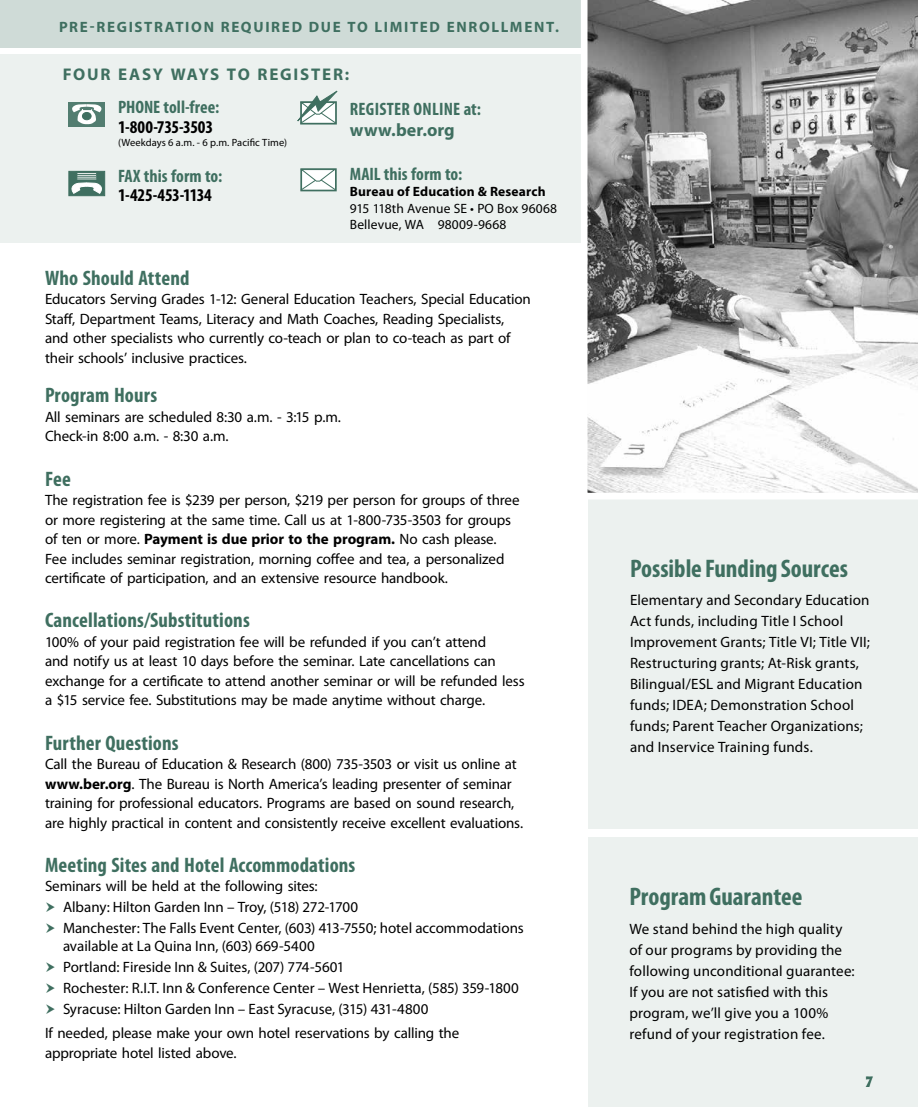
<style>
.page{position:relative;width:918px;height:1107px;background:#fff}
.page>*{position:absolute;margin:0;border:0;box-sizing:border-box;transform-origin:0 0}
.t1{font:700 condensed 25.5px "Myriad Pro";color:#3f6f60}
.t2{font:700 condensed 21px "Myriad Pro";letter-spacing:.005em;color:#3f6f60}
.t3{font:700 condensed 18px "Myriad Pro";letter-spacing:.005em;color:#3f6f60}
.t4{font:700 condensed 18px "Myriad Pro";letter-spacing:-.01em;color:#000}
.t5{font:700 18px "Myriad Pro";letter-spacing:.005em;color:#3f6f60}
.t6{font:700 16.95px "Myriad Pro";letter-spacing:.105em;color:#3f6f60}
.t7{font:15px/19.5px "Myriad Pro";letter-spacing:-.01em;color:#000}
.t8{font:15px/21px "Myriad Pro";letter-spacing:.01em;color:#000}
.t9{font:700 15px "Myriad Pro";letter-spacing:.11em;color:#3f6f60}
.t10{font:700 condensed 15px "Laudatio BQ";color:#3f6f60}
.t11{font:13.5px/16.2px "Myriad Pro";letter-spacing:.01em;color:#000}
.t12{font:700 13.5px "Myriad Pro";letter-spacing:.015em;color:#000}
.t13{font:10.5px "Myriad Pro";letter-spacing:.005em;color:#000}
.s1{font-weight:700}
</style>
<div class="page">
<div style="left:0;top:55px;width:918px;height:188px;background:#ecf1ef"></div>
<div style="left:0;top:0;width:590px;height:47px;background:#cfdbd7"></div>
<div style="left:588px;top:837px;width:330px;height:270px;background:#ecf1ef"></div>
<div style="left:588px;top:491px;width:330px;height:338px;background:#ecf1ef"></div>
<svg style="left:297px;top:90px;width:41px;height:35px"></svg>
<div style="left:69px;top:171px;width:36px;height:25px;background:#3f6f60"></div>
<svg style="left:300px;top:168px;width:37px;height:23px"></svg>
<div style="left:69px;top:102px;width:36px;height:24px;background:#527d70"></div>
<svg style="left:72px;top:104px;width:30px;height:90px"></svg>
<div style="left:82px;top:112px;width:9px;height:8px;background:#3f6f60;border-radius:50%"></div>
<div style="left:82px;top:112px;width:9px;height:8px;border:1px solid #3f6f60;border-radius:50%"></div>
<svg style="left:581px;top:0;width:337px;height:499px"></svg>
<p class="t9" style="left:59px;top:17px;width:501px">PRE-REGISTRATION REQUIRED DUE TO LIMITED ENROLLMENT.</p>
<p class="t6" style="left:63px;top:63px;width:288px">FOUR EASY WAYS TO REGISTER:</p>
<p class="t3" style="left:118px;top:96px;width:103px">PHONE toll-free:</p>
<p class="t4" style="left:118px;top:115px;width:96px">1-800-735-3503</p>
<p class="t13" style="left:118px;top:136px;width:171px">(Weekdays 6 a.m. - 6 p.m. Pacific Time)</p>
<p class="t3" style="left:118px;top:165px;width:106px">FAX this form to:</p>
<p class="t4" style="left:118px;top:184px;width:95px">1-425-453-1134</p>
<p class="t3" style="left:350px;top:98px;width:133px">REGISTER ONLINE at:</p>
<p class="t5" style="left:350px;top:118px;width:106px">www.ber.org</p>
<p class="t3" style="left:350px;top:163px;width:114px">MAIL this form to:</p>
<p class="t12" style="left:350px;top:183px;width:197px">Bureau of Education &amp; Research</p>
<p class="t11" style="left:350px;top:200px;width:209px">915 118th Avenue SE • PO Box 96068<br>Bellevue, WA 98009-9668</p>
<h2 class="t2" style="left:45px;top:265px;width:146px">Who Should Attend</h2>
<p class="t7" style="left:45px;top:289px;width:487px">Educators Serving Grades 1-12: General Education Teachers, Special Education Staff, Department Teams, Literacy and Math Coaches, Reading Specialists, and other specialists who currently co‑teach or plan to co‑teach as part of their schools’ inclusive practices.</p>
<h2 class="t2" style="left:45px;top:382px;width:114px">Program Hours</h2>
<p class="t7" style="left:45px;top:407px;width:297px">All seminars are scheduled 8:30 a.m. ‑ 3:15 p.m.<br>Check‑in 8:00 a.m. ‑ 8:30 a.m.</p>
<h2 class="t2" style="left:45px;top:466px;width:27px">Fee</h2>
<p class="t7" style="left:45px;top:490px;width:476px">The registration fee is $239 per person, $219 per person for groups of three or more registering at the same time. Call us at 1-800-735-3503 for groups of ten or more. <span class="s1">Payment is due prior to the program.</span> No cash please.<br>Fee includes seminar registration, morning coffee and tea, a personalized certificate of participation, and an extensive resource handbook.</p>
<h2 class="t2" style="left:45px;top:607px;width:206px">Cancellations/Substitutions</h2>
<p class="t7" style="left:45px;top:632px;width:481px">100% of your paid registration fee will be refunded if you can’t attend<br>and notify us at least 10 days before the seminar. Late cancellations can exchange for a certificate to attend another seminar or will be refunded less a $15 service fee. Substitutions may be made anytime without charge.</p>
<h2 class="t2" style="left:45px;top:730px;width:135px">Further Questions</h2>
<p class="t7" style="left:45px;top:754px;width:480px">Call the Bureau of Education &amp; Research (800) 735‑3503 or visit us online at <span class="s1">www.ber.org</span>. The Bureau is North America’s leading presenter of seminar training for professional educators. Programs are based on sound research, are highly practical in content and consistently receive excellent evaluations.</p>
<h2 class="t2" style="left:45px;top:852px;width:312px">Meeting Sites and Hotel Accommodations</h2>
<p class="t7" style="left:63px;top:876px;width:462px;line-height:21px;text-indent:-18px">Seminars will be held at the following sites:<br>Albany: Hilton Garden Inn – Troy, (518) 272-1700<br>Manchester: The Falls Event Center, (603) 413-7550; hotel accommodations</p>
<p class="t7" style="left:63px;top:936px;width:457px;line-height:21px">available at La Quina Inn, (603) 669-5400<br>Portland: Fireside Inn &amp; Suites, (207) 774-5601<br>Rochester: R.I.T. Inn &amp; Conference Center – West Henrietta, (585) 359-1800<br>Syracuse: Hilton Garden Inn – East Syracuse, (315) 431-4800</p>
<p class="t7" style="left:45px;top:1023px;width:416px">If needed, please make your own hotel reservations by calling the appropriate hotel listed above.</p>
<h1 class="t1" style="left:630px;top:552px;width:219px">Possible Funding Sources</h1>
<p class="t8" style="left:630px;top:590px;width:241px">Elementary and Secondary Education Act funds, including Title I School Improvement Grants; Title VI; Title VII; Restructuring grants; At‑Risk grants, Bilingual/ESL and Migrant Education funds; IDEA; Demonstration School funds; Parent Teacher Organizations; and Inservice Training funds.</p>
<h1 class="t1" style="left:629px;top:881px;width:175px">Program Guarantee</h1>
<p class="t8" style="left:629px;top:918px;width:227px">We stand behind the high quality of our programs by providing the following unconditional guarantee:<br>If you are not satisfied with this program, we’ll give you a 100% refund of your registration fee.</p>
<p class="t10" style="left:866px;top:1073px;width:9px">7</p>
</div>
